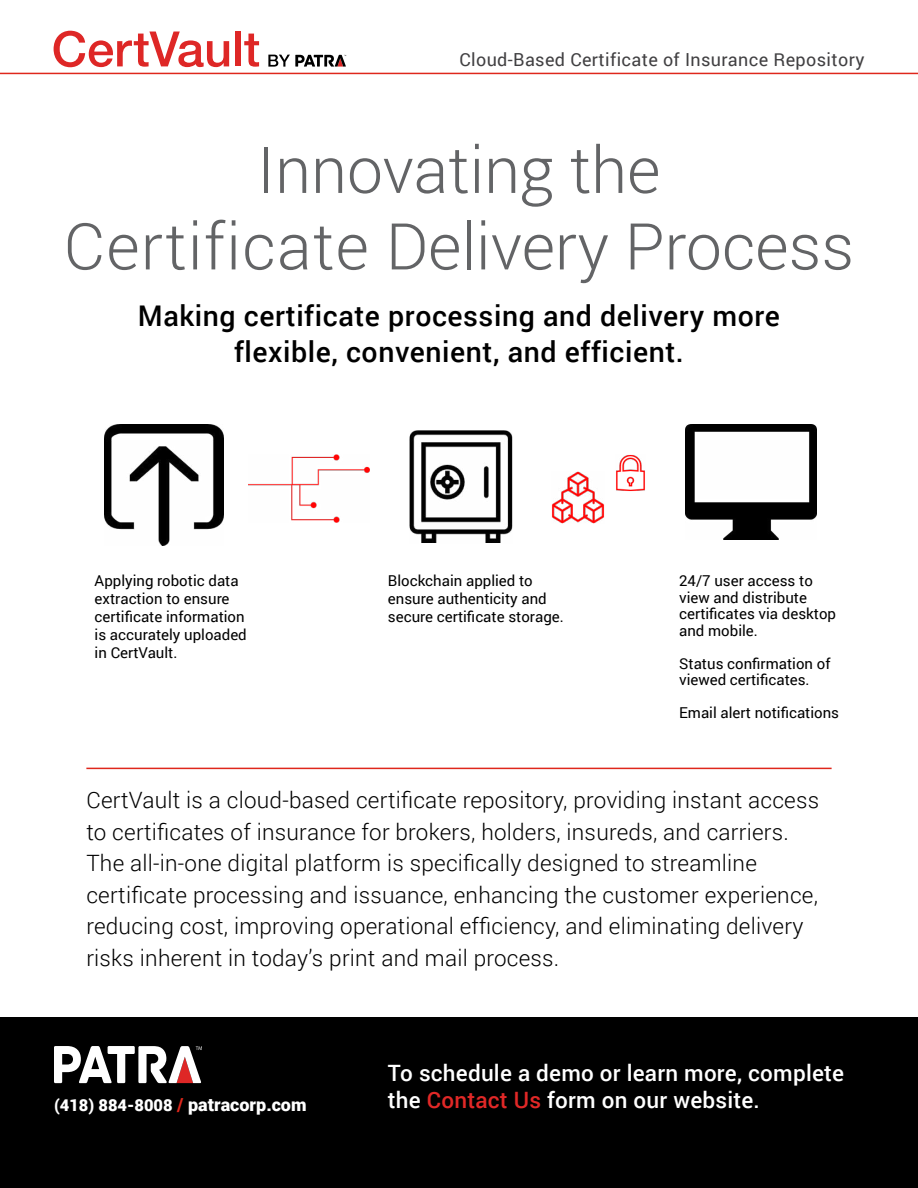
<style>
.page{position:relative;width:918px;height:1188px;background:#fff}
.page>*{position:absolute;margin:0;border:0;box-sizing:border-box;transform-origin:0 0}
.t1{font:300 64.5px/76.5px "Roboto";color:#636466;text-align:center}
.t2{font:500 28.5px/36px "Roboto";letter-spacing:.02em;color:#000;text-align:center}
.t3{font:300 22.5px/31.5px "Roboto";letter-spacing:.01em;color:#000}
.t4{font:500 22.5px/27px "Roboto";letter-spacing:.01em;color:#fff}
.t5{font:18px "Roboto";letter-spacing:.02em;color:#414042}
.t6{font:900 16.5px "Roboto";color:#fff}
.t7{font:15px/18px "Roboto";color:#000}
.s1{font-size:18px;color:#df271c}
.s2{font-size:18px}
.s3{color:#e12827}
</style>
<div class="page">
<div style="left:0;top:1017px;width:918px;height:171px;background:#000"></div>
<svg style="left:54px;top:1046px;width:148px;height:37px"></svg>
<svg style="left:54px;top:31px;width:175px;height:36px"></svg>
<div style="left:235px;top:32px;width:6px;height:34px;background:#de2726"></div>
<svg style="left:244px;top:34px;width:15px;height:33px"></svg>
<svg style="left:268px;top:55px;width:78px;height:12px"></svg>
<hr style="left:0;top:73px;width:918px;height:1px;background:#df271c">
<img style="left:105px;top:424px;width:118px;height:121px">
<img style="left:686px;top:424px;width:131px;height:116px">
<img style="left:249px;top:455px;width:121px;height:67px">
<img style="left:551px;top:471px;width:54px;height:53px">
<img style="left:616px;top:454px;width:29px;height:38px">
<img style="left:409px;top:430px;width:104px;height:113px">
<hr style="left:86px;top:768px;width:746px;height:1px;background:#df271c">
<p class="t5" style="left:459px;top:47px;width:406px">Cloud-Based Certificate of Insurance Repository</p>
<h1 class="t1" style="left:64px;top:130px;width:792px">Innovating the<br>Certificate Delivery Process</h1>
<p class="t2" style="left:138px;top:297px;width:644px">Making certificate processing and delivery more flexible, convenient, and efficient.</p>
<p class="t7" style="left:95px;top:571px;width:154px">Applying robotic data extraction to ensure certificate information is accurately uploaded in CertVault.</p>
<p class="t7" style="left:388px;top:571px;width:177px">Blockchain applied to ensure authenticity and secure certificate storage.</p>
<p class="t7" style="left:679px;top:572px;width:158px;line-height:16.5px">24/7 user access to view and distribute certificates via desktop and mobile.</p>
<p class="t7" style="left:679px;top:655px;width:153px;line-height:16.5px">Status confirmation of viewed certificates.</p>
<p class="t7" style="left:679px;top:703px;width:161px">Email alert notifications</p>
<p class="t3" style="left:86px;top:784px;width:734px">CertVault is a cloud-based certificate repository, providing instant access to certificates of insurance for brokers, holders, insureds, and carriers.<br>The all-in-one digital platform is specifically designed to streamline certificate processing and issuance, enhancing the customer experience, reducing cost, improving operational efficiency, and eliminating delivery risks inherent in today’s print and mail process.</p>
<p class="t6" style="left:54px;top:1094px;width:254px">(418) 884-8008 <span class="s1">/</span> <span class="s2">patracorp.com</span></p>
<p class="t4" style="left:388px;top:1059px;width:458px">To schedule a demo or learn more, complete the <span class="s3">Contact Us</span> form on our website.</p>
</div>
